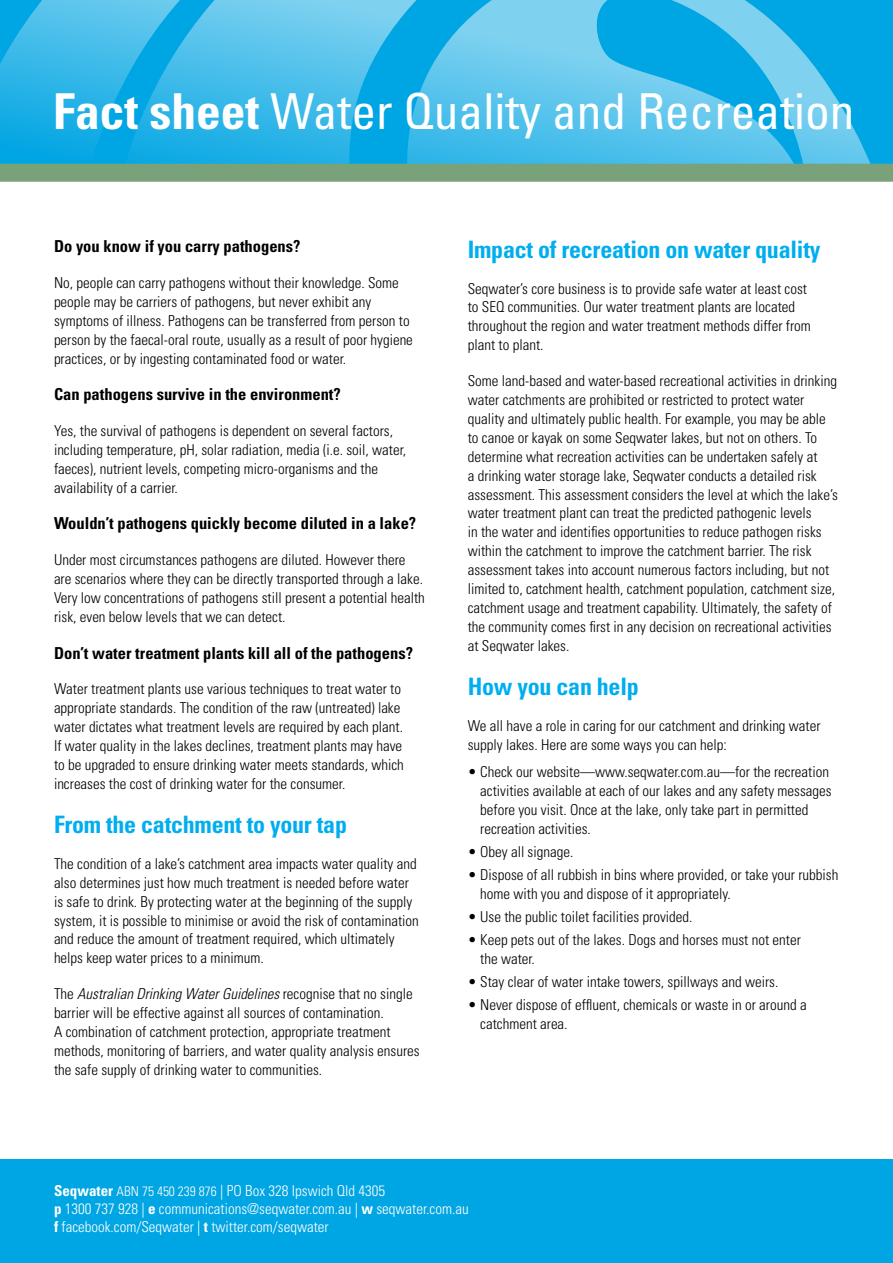
<style>
.page{position:relative;width:893px;height:1263px;background:#fff}
.page>*{position:absolute;margin:0;border:0;box-sizing:border-box;transform-origin:0 0}
.t1{font:condensed 49.5px "Univers LT Std";color:#fff}
.Heading_2{font:700 condensed 24px "Univers LT Std";letter-spacing:-.01em;color:#00aeef}
.Heading_4{font:700 condensed 16.5px "Univers LT Std";color:#000}
.Body{font:700 condensed 16.5px "Univers LT Std";color:#000}
.Body-2{font:300 condensed 15px/18.9px "Univers LT Std";color:#000}
.t2{font:300 condensed 15px "Univers LT Std";color:#fff}
.s1{font-weight:700}
.s2{font-style:italic}
.s3{font-size:13.5px}
</style>
<div class="page">
<div style="left:0;top:1159px;width:893px;height:104px;background:#00a5e3"></div>
<svg style="left:0;top:0;width:893px;height:164px;background:#3ab9e8"></svg>
<div style="left:0;top:164px;width:893px;height:18px;background:#7aa27a"></div>
<p class="t1" style="left:53px;top:80px;width:803px"><span class="s1">Fact sheet</span> Water Quality and Recreation</p>
<p class="Heading_4" style="left:54px;top:236px;width:248px">Do you know if you carry pathogens?</p>
<p class="Body-2" style="left:54px;top:273px;width:360px">No, people can carry pathogens without their knowledge. Some people may be carriers of pathogens, but never exhibit any symptoms of illness. Pathogens can be transferred from person to person by the faecal-oral route, usually as a result of poor hygiene practices, or by ingesting contaminated food or water.</p>
<p class="Body" style="left:54px;top:384px;width:288px">Can pathogens survive in the environment?</p>
<p class="Body-2" style="left:54px;top:421px;width:354px">Yes, the survival of pathogens is dependent on several factors, including temperature, pH, solar radiation, media (i.e. soil, water, faeces), nutrient levels, competing micro-organisms and the availability of a carrier.</p>
<p class="Heading_4" style="left:54px;top:513px;width:364px">Wouldn’t pathogens quickly become diluted in a lake?</p>
<p class="Body-2" style="left:54px;top:550px;width:372px">Under most circumstances pathogens are diluted. However there are scenarios where they can be directly transported through a lake.<br>Very low concentrations of pathogens still present a potential health risk, even below levels that we can detect.</p>
<p class="Heading_4" style="left:54px;top:642px;width:361px">Don’t water treatment plants kill all of the pathogens?</p>
<p class="Body-2" style="left:54px;top:680px;width:351px">Water treatment plants use various techniques to treat water to appropriate standards. The condition of the raw (untreated) lake water dictates what treatment levels are required by each plant.<br>If water quality in the lakes declines, treatment plants may have to be upgraded to ensure drinking water meets standards, which increases the cost of drinking water for the consumer.</p>
<p class="Heading_2" style="left:54px;top:810px;width:294px">From the catchment to your tap</p>
<p class="Body-2" style="left:54px;top:854px;width:366px">The condition of a lake’s catchment area impacts water quality and also determines just how much treatment is needed before water is safe to drink. By protecting water at the beginning of the supply system, it is possible to minimise or avoid the risk of contamination and reduce the amount of treatment required, which ultimately helps keep water prices to a minimum.</p>
<p class="Body-2" style="left:54px;top:984px;width:367px">The <span class="s2">Australian Drinking Water Guidelines</span> recognise that no single barrier will be effective against all sources of contamination.<br>A combination of catchment protection, appropriate treatment methods, monitoring of barriers, and water quality analysis ensures the safe supply of drinking water to communities.</p>
<p class="Heading_2" style="left:468px;top:234px;width:354px">Impact of recreation on water quality</p>
<p class="Body-2" style="left:468px;top:279px;width:345px">Seqwater’s core business is to provide safe water at least cost to SEQ communities. Our water treatment plants are located throughout the region and water treatment methods differ from plant to plant.</p>
<p class="Body-2" style="left:468px;top:371px;width:372px">Some land-based and water-based recreational activities in drinking water catchments are prohibited or restricted to protect water quality and ultimately public health. For example, you may be able to canoe or kayak on some Seqwater lakes, but not on others. To determine what recreation activities can be undertaken safely at<br>a drinking water storage lake, Seqwater conducts a detailed risk assessment. This assessment considers the level at which the lake’s water treatment plant can treat the predicted pathogenic levels<br>in the water and identifies opportunities to reduce pathogen risks within the catchment to improve the catchment barrier. The risk assessment takes into account numerous factors including, but not limited to, catchment health, catchment population, catchment size, catchment usage and treatment capability. Ultimately, the safety of the community comes first in any decision on recreational activities at Seqwater lakes.</p>
<p class="Heading_2" style="left:468px;top:671px;width:173px">How you can help</p>
<p class="Body-2" style="left:468px;top:716px;width:354px">We all have a role in caring for our catchment and drinking water supply lakes. Here are some ways you can help:</p>
<p class="Body-2" style="left:480px;top:762px;width:353px;text-indent:-12px">• Check our website—www.seqwater.com.au—for the recreation activities available at each of our lakes and any safety messages before you visit. Once at the lake, only take part in permitted recreation activities.</p>
<p class="Body-2" style="left:468px;top:842px;width:107px">• Obey all signage.</p>
<p class="Body-2" style="left:480px;top:865px;width:360px;text-indent:-12px">• Dispose of all rubbish in bins where provided, or take your rubbish home with you and dispose of it appropriately.</p>
<p class="Body-2" style="left:468px;top:907px;width:226px">• Use the public toilet facilities provided.</p>
<p class="Body-2" style="left:480px;top:930px;width:322px;text-indent:-12px">• Keep pets out of the lakes. Dogs and horses must not enter the water.</p>
<p class="Body-2" style="left:468px;top:972px;width:312px">• Stay clear of water intake towers, spillways and weirs.</p>
<p class="Body-2" style="left:480px;top:996px;width:328px;text-indent:-12px">• Never dispose of effluent, chemicals or waste in or around a catchment area.</p>
<p class="t2" style="left:54px;top:1182px;width:333px"><span class="s1">Seqwater</span> <span class="s3">ABN 75 450 239 876</span> | PO Box 328 Ipswich Qld 4305</p>
<p class="t2" style="left:54px;top:1200px;width:416px"><span class="s1">p</span> 1300 737 928 | <span class="s1">e</span> communications@seqwater.com.au | <span class="s1">w</span> seqwater.com.au</p>
<p class="t2" style="left:54px;top:1218px;width:276px"><span class="s1">f</span> facebook.com/Seqwater | <span class="s1">t</span> twitter.com/seqwater</p>
</div>
